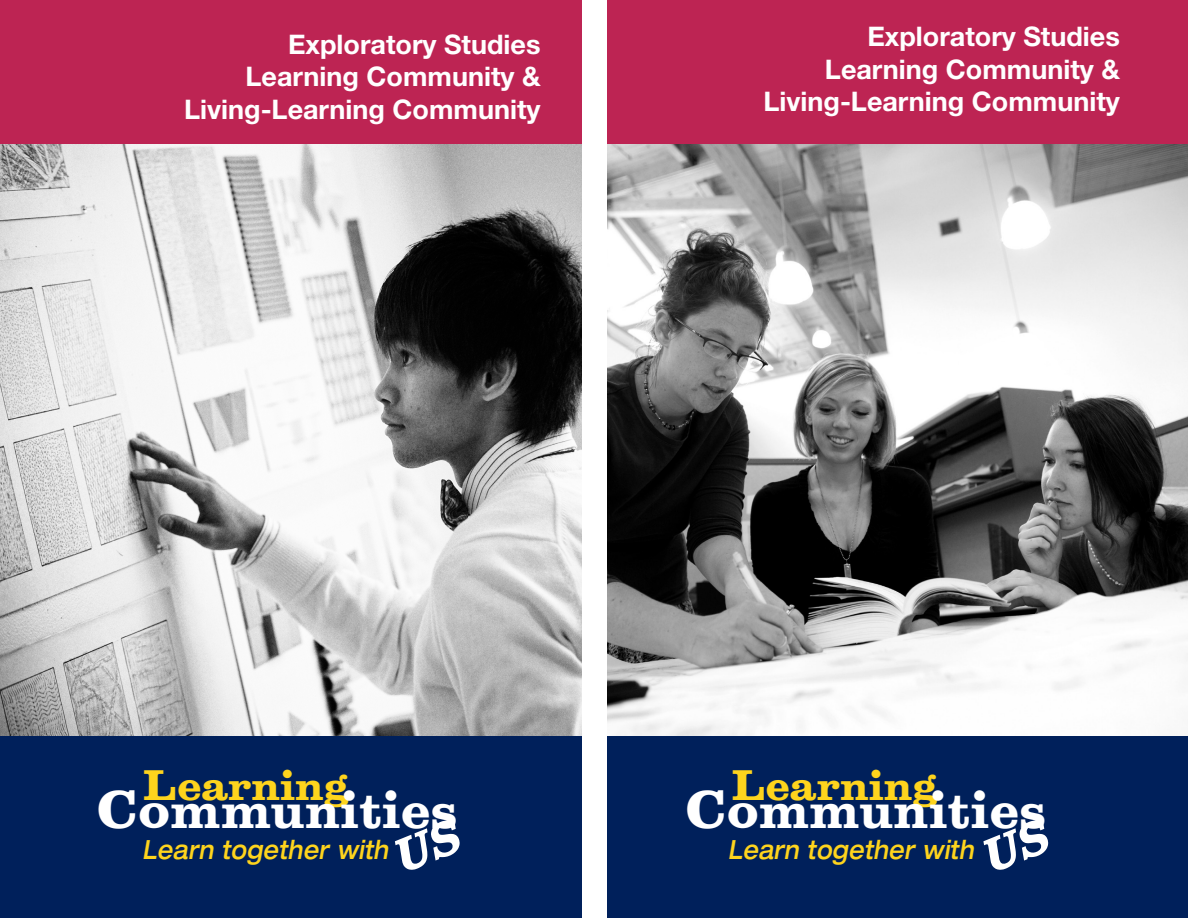
<style>
.page{position:relative;width:1188px;height:918px;background:#fff}
.page>*{position:absolute;margin:0;border:0;box-sizing:border-box;transform-origin:0 0}
.t1{font:700 48.3px "Belizio";letter-spacing:.01em;color:#fff}
.t2{font:700 38.85px "Belizio";color:#fed41d;scale:1.05 1}
.t3{font:700 27px "Helvetica Neue LT Std";color:#fff}
.t4{font:italic 500 expanded 26.4px "Helvetica Neue LT Std";letter-spacing:.02em;color:#fed41d;scale:.81 1}
</style>
<div class="page">
<img style="left:607px;top:144px;width:581px;height:593px">
<img style="left:0;top:144px;width:582px;height:593px">
<div style="left:0;top:737px;width:657px;height:181px;background:#00205b"></div>
<div style="left:630px;top:737px;width:558px;height:181px;background:#00205b"></div>
<div style="left:0;top:0;width:1188px;height:144px;background:#bd2453"></div>
<div style="left:582px;top:0;width:24px;height:918px;background:#fff"></div>
<p class="t3" style="left:288px;top:28px;width:254px">Exploratory Studies</p>
<p class="t3" style="left:246px;top:60px;width:296px">Learning Community &amp;</p>
<p class="t3" style="left:184px;top:92px;width:358px">Living-Learning Community</p>
<p class="t3" style="left:867px;top:20px;width:254px">Exploratory Studies</p>
<p class="t3" style="left:825px;top:52px;width:296px">Learning Community &amp;</p>
<p class="t3" style="left:764px;top:85px;width:358px">Living-Learning Community</p>
<p class="t2" style="left:143px;top:760px;width:198px">Learning</p>
<p class="t1" style="left:97px;top:779px;width:362px">Communities</p>
<p class="t4" style="left:142px;top:833px;width:305px">Learn together with</p>
<p class="t2" style="left:732px;top:760px;width:198px">Learning</p>
<p class="t1" style="left:685px;top:779px;width:362px">Communities</p>
<p class="t4" style="left:728px;top:833px;width:305px">Learn together with</p>
</div>
